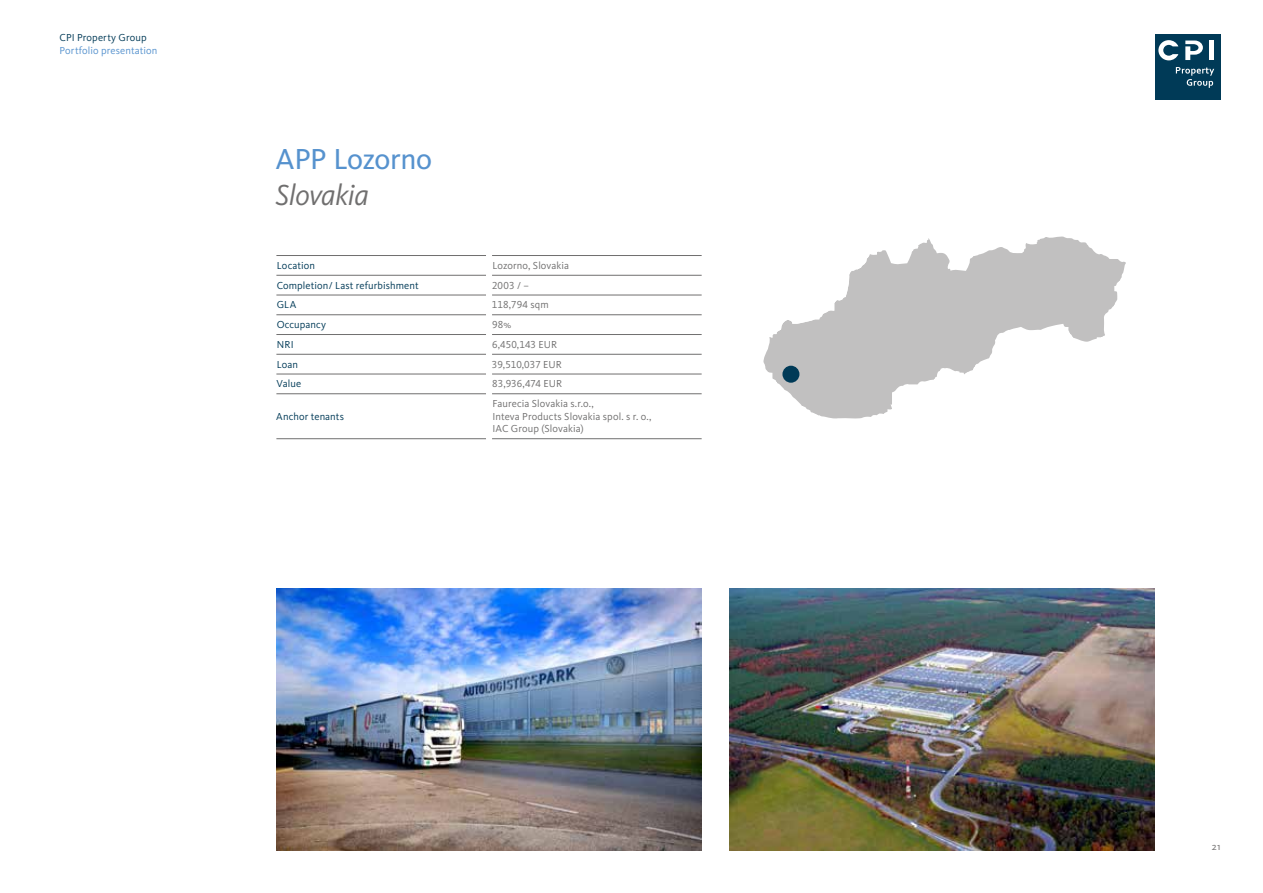
<style>
.page{position:relative;width:1263px;height:893px;background:#fff}
.page>*{position:absolute;margin:0;border:0;box-sizing:border-box;transform-origin:0 0}
.t1{font:30px "Kievit Pro";letter-spacing:-.015em;color:#5692ce}
.t2{font:italic 30px "Kievit Pro";letter-spacing:-.015em;color:#706f6f}
.t3{font:10.5px/12.6px "Kievit Pro";letter-spacing:.005em;color:#706f6f}
.t4{font:10.5px "Kievit Pro";letter-spacing:.01em;color:#003a57}
.t5{font:10.5px "Kievit Pro";letter-spacing:.01em;color:#5692ce}
</style>
<div class="page">
<img style="left:729px;top:589px;width:425px;height:261px">
<img style="left:276px;top:589px;width:426px;height:261px">
<svg style="left:763px;top:236px;width:363px;height:183px;fill:#c1c0c0"></svg>
<svg style="left:763px;top:236px;width:129px;height:121px"></svg>
<hr style="left:276px;top:255px;width:210px;height:1px;background:#706f6f">
<hr style="left:492px;top:255px;width:210px;height:1px;background:#706f6f">
<hr style="left:276px;top:275px;width:210px;height:1px;background:#706f6f">
<hr style="left:492px;top:275px;width:210px;height:1px;background:#706f6f">
<hr style="left:276px;top:295px;width:210px;height:1px;background:#706f6f">
<hr style="left:492px;top:295px;width:210px;height:1px;background:#706f6f">
<hr style="left:276px;top:314px;width:210px;height:1px;background:#706f6f">
<hr style="left:492px;top:314px;width:210px;height:1px;background:#706f6f">
<hr style="left:276px;top:334px;width:210px;height:1px;background:#706f6f">
<hr style="left:492px;top:334px;width:210px;height:1px;background:#706f6f">
<hr style="left:276px;top:354px;width:210px;height:1px;background:#706f6f">
<hr style="left:492px;top:354px;width:210px;height:1px;background:#706f6f">
<hr style="left:276px;top:374px;width:210px;height:1px;background:#706f6f">
<hr style="left:492px;top:374px;width:210px;height:1px;background:#706f6f">
<hr style="left:276px;top:393px;width:210px;height:1px;background:#706f6f">
<hr style="left:492px;top:393px;width:210px;height:1px;background:#706f6f">
<hr style="left:276px;top:438px;width:210px;height:1px;background:#706f6f">
<hr style="left:492px;top:438px;width:210px;height:1px;background:#706f6f">
<div style="left:1154px;top:34px;width:66px;height:66px;background:#003a57"></div>
<div style="left:1209px;top:41px;width:5px;height:19px;background:#fff"></div>
<svg style="left:1185px;top:41px;width:18px;height:19px"></svg>
<svg style="left:1158px;top:40px;width:20px;height:20px"></svg>
<svg style="left:1176px;top:67px;width:38px;height:21px"></svg>
<div style="left:782px;top:366px;width:17px;height:17px;background:#003a57;border-radius:50%"></div>
<p class="t4" style="left:60px;top:31px;width:89px">CPI Property Group</p>
<p class="t5" style="left:60px;top:44px;width:100px">Portfolio presentation</p>
<h1 class="t1" style="left:275px;top:141px;width:158px">APP Lozorno</h1>
<h1 class="t2" style="left:276px;top:177px;width:94px">Slovakia</h1>
<p class="t4" style="left:277px;top:259px;width:40px">Location</p>
<p class="t3" style="left:492px;top:259px;width:78px">Lozorno, Slovakia</p>
<p class="t4" style="left:277px;top:279px;width:144px">Completion/ Last refurbishment</p>
<p class="t3" style="left:492px;top:279px;width:38px">2003 / –</p>
<p class="t4" style="left:277px;top:299px;width:21px">GLA</p>
<p class="t3" style="left:492px;top:298px;width:58px">118,794 sqm</p>
<p class="t4" style="left:277px;top:318px;width:51px">Occupancy</p>
<p class="t3" style="left:492px;top:318px;width:21px">98%</p>
<p class="t4" style="left:277px;top:338px;width:18px">NRI</p>
<p class="t3" style="left:492px;top:338px;width:66px">6,450,143 EUR</p>
<p class="t4" style="left:277px;top:358px;width:23px">Loan</p>
<p class="t3" style="left:492px;top:358px;width:71px">39,510,037 EUR</p>
<p class="t4" style="left:276px;top:378px;width:26px">Value</p>
<p class="t3" style="left:492px;top:377px;width:71px">83,936,474 EUR</p>
<p class="t4" style="left:276px;top:410px;width:69px">Anchor tenants</p>
<p class="t3" style="left:492px;top:397px;width:160px">Faurecia Slovakia s.r.o.,<br>Inteva Products Slovakia spol. s r. o.,<br>IAC Group (Slovakia)</p>
<p class="t3" style="left:1212px;top:840px;width:10px">21</p>
</div>
